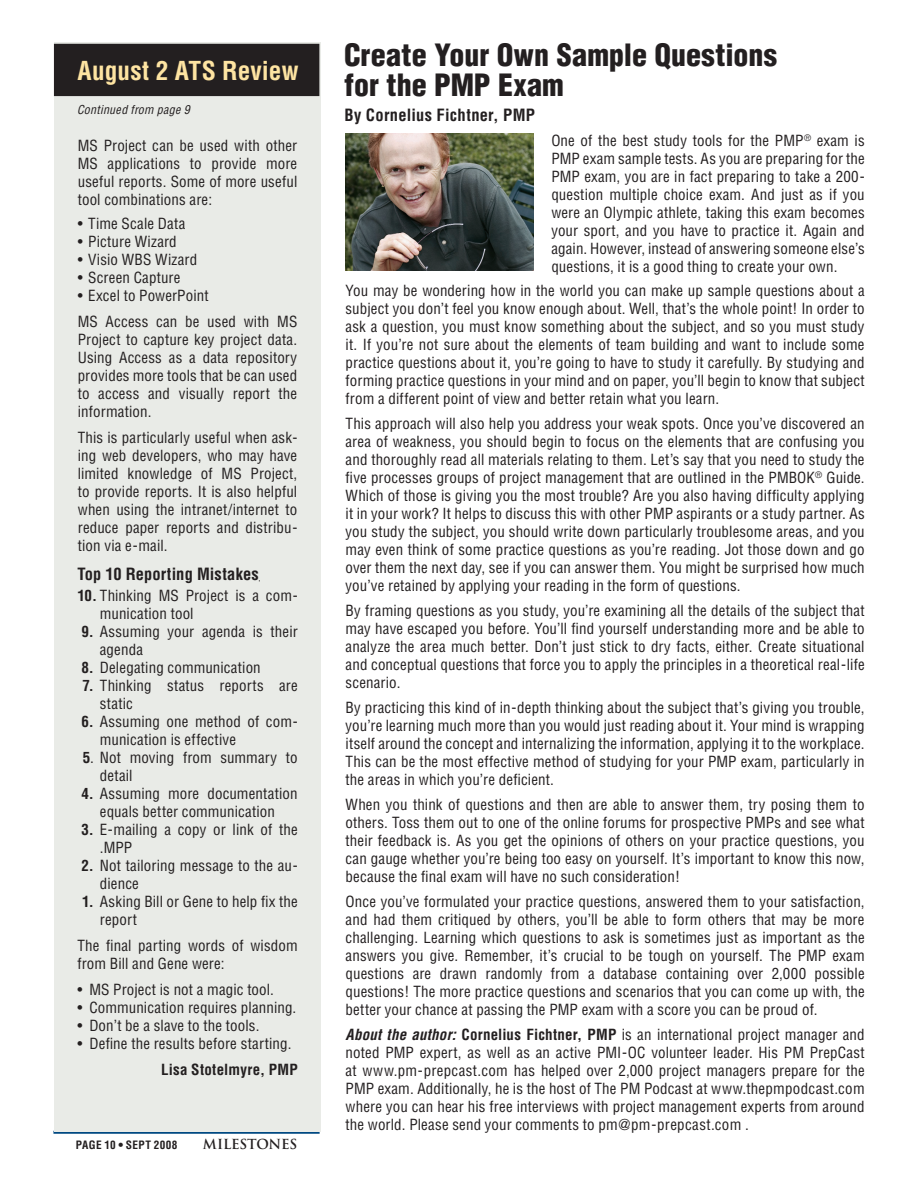
<style>
.page{position:relative;width:918px;height:1188px;background:#fff}
.page>*{position:absolute;margin:0;border:0;box-sizing:border-box;transform-origin:0 0}
.t1{font:900 condensed 30px/30px "Helvetica";letter-spacing:.005em;color:#231f20}
.t2{font:700 condensed 25.5px "Helvetica";color:#fee4a2}
.t3{font:700 condensed 16.5px "Helvetica";letter-spacing:.015em;color:#231f20}
.t4{font:condensed 15px/18px "Helvetica";letter-spacing:.01em;color:#231f20;text-align:justify}
.t5{font:700 condensed 15px "Helvetica";letter-spacing:.02em;color:#231f20}
.t6{font:700 13.5px "Trajan";letter-spacing:-.015em;color:#231f20}
.t7{font:italic condensed 12px "Helvetica";letter-spacing:.025em;color:#231f20}
.t8{font:700 condensed 11.25px "Helvetica";letter-spacing:.03em;color:#231f20}
.s1{font-weight:700}
.s2{font-weight:700;font-style:italic}
</style>
<div class="page">
<hr style="left:53px;top:1131px;width:267px;height:3px;background:#004982">
<div style="left:54px;top:42px;width:266px;height:1089px;background:#e9ebe7"></div>
<div style="left:54px;top:44px;width:265px;height:52px;background:#231f20"></div>
<img style="left:346px;top:134px;width:188px;height:137px">
<h2 class="t2" style="left:78px;top:55px;width:223px">August 2 ATS Review</h2>
<p class="t7" style="left:77px;top:102px;width:114px">Continued from page 9</p>
<p class="t4" style="left:78px;top:137px;width:221px">MS Project can be used with other MS applications to provide more useful reports. Some of more useful tool combinations are:</p>
<p class="t4" style="left:78px;top:214px;width:109px">• Time Scale Data</p>
<p class="t4" style="left:78px;top:232px;width:101px">• Picture Wizard</p>
<p class="t4" style="left:78px;top:250px;width:121px">• Visio WBS Wizard</p>
<p class="t4" style="left:78px;top:268px;width:104px">• Screen Capture</p>
<p class="t4" style="left:78px;top:282px;width:221px;line-height:26.1px">• Excel to PowerPoint<br>MS Access can be used with MS</p>
<p class="t4" style="left:78px;top:330px;width:221px">Project to capture key project data.<br>Using Access as a data repository provides more tools that be can used to access and visually report the information.</p>
<p class="t4" style="left:78px;top:428px;width:221px">This is particularly useful when ask&shy;ing web developers, who may have limited knowledge of MS Project, to provide reports. It is also helpful when using the intranet/internet to reduce paper reports and distribu&shy;tion via e-mail.</p>
<p class="t3" style="left:77px;top:563px;width:183px">Top 10 Reporting Mistakes</p>
<p class="t4" style="left:100px;top:586px;width:199px;text-indent:-22px"><span class="s1">10.</span> Thinking MS Project is a com&shy;munication tool</p>
<p class="t4" style="left:100px;top:622px;width:199px;text-indent:-18px"><span class="s1">9.</span> Assuming your agenda is their agenda</p>
<p class="t4" style="left:81px;top:658px;width:181px"><span class="s1">8.</span> Delegating communication</p>
<p class="t4" style="left:100px;top:676px;width:199px;text-indent:-17px"><span class="s1">7.</span> Thinking status reports are static</p>
<p class="t4" style="left:100px;top:712px;width:199px;text-indent:-18px"><span class="s1">6.</span> Assuming one method of com&shy;munication is effective</p>
<p class="t4" style="left:100px;top:748px;width:199px;text-indent:-17px"><span class="s1">5</span>. Not moving from summary to detail</p>
<p class="t4" style="left:81px;top:784px;width:218px;text-align:center"><span class="s1">4.</span> Assuming more documentation equals better communication</p>
<p class="t4" style="left:100px;top:820px;width:199px;text-indent:-18px"><span class="s1">3.</span> E-mailing a copy or link of the .MPP</p>
<p class="t4" style="left:100px;top:856px;width:199px;text-indent:-18px"><span class="s1">2.</span> Not tailoring message to the au&shy;dience</p>
<p class="t4" style="left:100px;top:892px;width:199px;text-indent:-18px"><span class="s1">1.</span> Asking Bill or Gene to help fix the report</p>
<p class="t4" style="left:77px;top:936px;width:222px">The final parting words of wisdom from Bill and Gene were:</p>
<p class="t4" style="left:77px;top:980px;width:198px">• MS Project is not a magic tool.</p>
<p class="t4" style="left:77px;top:998px;width:220px">• Communication requires planning.</p>
<p class="t4" style="left:77px;top:1016px;width:184px">• Don’t be a slave to the tools.</p>
<p class="t4" style="left:77px;top:1034px;width:216px">• Define the results before starting.</p>
<p class="t5" style="left:161px;top:1060px;width:138px">Lisa Stotelmyre, PMP</p>
<p class="t8" style="left:76px;top:1138px;width:103px">PAGE 10 • SEPT 2008</p>
<p class="t6" style="left:203px;top:1136px;width:96px">MILESTONES</p>
<h1 class="t1" style="left:344px;top:40px;width:435px">Create Your Own Sample Questions for the PMP Exam</h1>
<p class="t3" style="left:344px;top:105px;width:192px">By Cornelius Fichtner, PMP</p>
<p class="t4" style="left:551px;top:131px;width:315px">One of the best study tools for the PMP<sup>®</sup> exam is PMP exam sample tests. As you are preparing for the PMP exam, you are in fact preparing to take a 200- question multiple choice exam. And just as if you were an Olympic athlete, taking this exam becomes your sport, and you have to practice it. Again and again. However, instead of answering someone else’s questions, it is a good thing to create your own.</p>
<p class="t4" style="left:346px;top:281px;width:521px">You may be wondering how in the world you can make up sample questions about a subject you don’t feel you know enough about. Well, that’s the whole point! In order to ask a question, you must know something about the subject, and so you must study it. If you’re not sure about the elements of team building and want to include some practice questions about it, you’re going to have to study it carefully. By studying and forming practice questions in your mind and on paper, you’ll begin to know that subject from a different point of view and better retain what you learn.</p>
<p class="t4" style="left:346px;top:415px;width:521px">This approach will also help you address your weak spots. Once you’ve discovered an area of weakness, you should begin to focus on the elements that are confusing you and thoroughly read all materials relating to them. Let’s say that you need to study the five processes groups of project management that are outlined in the PMBOK<sup>®</sup> Guide.<br>Which of those is giving you the most trouble? Are you also having difficulty applying it in your work? It helps to discuss this with other PMP aspirants or a study partner. As you study the subject, you should write down particularly troublesome areas, and you may even think of some practice questions as you’re reading. Jot those down and go over them the next day, see if you can answer them. You might be surprised how much you’ve retained by applying your reading in the form of questions.</p>
<p class="t4" style="left:346px;top:602px;width:521px">By framing questions as you study, you’re examining all the details of the subject that may have escaped you before. You’ll find yourself understanding more and be able to analyze the area much better. Don’t just stick to dry facts, either. Create situational and conceptual questions that force you to apply the principles in a theoretical real-life scenario.</p>
<p class="t4" style="left:346px;top:699px;width:521px">By practicing this kind of in-depth thinking about the subject that’s giving you trouble, you’re learning much more than you would just reading about it. Your mind is wrapping itself around the concept and internalizing the information, applying it to the workplace.<br>This can be the most effective method of studying for your PMP exam, particularly in the areas in which you’re deficient.</p>
<p class="t4" style="left:346px;top:796px;width:521px">When you think of questions and then are able to answer them, try posing them to others. Toss them out to one of the online forums for prospective PMPs and see what their feedback is. As you get the opinions of others on your practice questions, you can gauge whether you’re being too easy on yourself. It’s important to know this now, because the final exam will have no such consideration!</p>
<p class="t4" style="left:346px;top:893px;width:521px">Once you’ve formulated your practice questions, answered them to your satisfaction, and had them critiqued by others, you’ll be able to form others that may be more challenging. Learning which questions to ask is sometimes just as important as the answers you give. Remember, it’s crucial to be tough on yourself. The PMP exam questions are drawn randomly from a database containing over 2,000 possible questions! The more practice questions and scenarios that you can come up with, the better your chance at passing the PMP exam with a score you can be proud of.</p>
<p class="t4" style="left:346px;top:1026px;width:521px"><span class="s2">About the author:</span> <span class="s1">Cornelius Fichtner, PMP</span> is an international project manager and noted PMP expert, as well as an active PMI-OC volunteer leader. His PM PrepCast at www.pm-prepcast.com has helped over 2,000 project managers prepare for the PMP exam. Additionally, he is the host of The PM Podcast at www.thepmpodcast.com where you can hear his free interviews with project management experts from around the world. Please send your comments to pm@pm-prepcast.com .</p>
</div>
